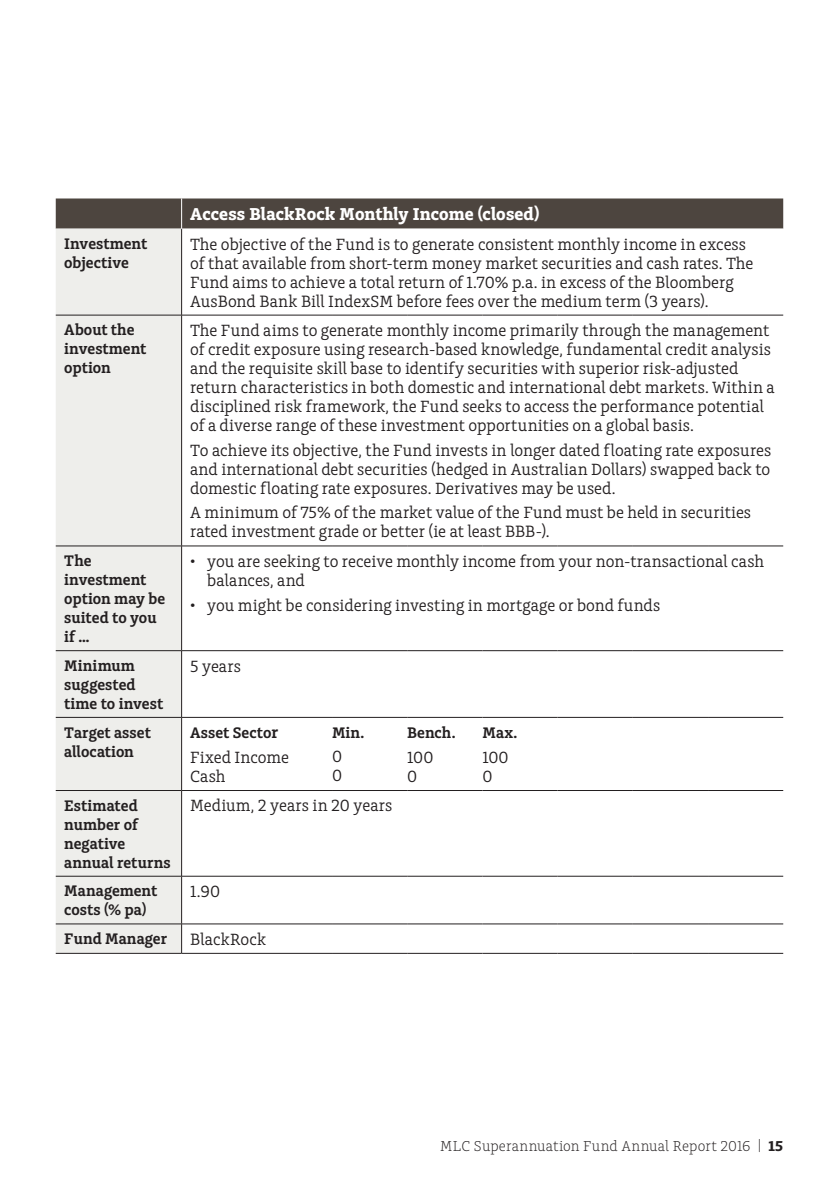
<style>
.page{position:relative;width:840px;height:1191px;background:#fff}
.page>*{position:absolute;margin:0;border:0;box-sizing:border-box;transform-origin:0 0}
.t1{font:700 18px "Charlie Std";letter-spacing:.005em;color:#fff}
.t2{font:17px/19px "Charlie Std";color:#231f20}
.t3{font:600 16px/19px "Charlie Std";letter-spacing:.005em;color:#231f20}
.t4{font:300 15px "Charlie Std";letter-spacing:.01em;color:#231f20}
.s1{font-size:17px}
.s2{font-weight:700}
</style>
<div class="page">
<svg style="left:56px;top:198px;width:726px;height:31px;background:#534b45"></svg>
<div style="left:56px;top:229px;width:125px;height:724px;background:#eeeeeb"></div>
<svg style="left:182px;top:229px;width:600px;height:724px"></svg>
<hr style="left:181px;top:229px;width:1px;height:86px;background:#231f20">
<hr style="left:181px;top:315px;width:1px;height:230px;background:#231f20">
<hr style="left:181px;top:546px;width:1px;height:104px;background:#231f20">
<hr style="left:181px;top:651px;width:1px;height:66px;background:#231f20">
<hr style="left:181px;top:717px;width:1px;height:73px;background:#231f20">
<hr style="left:181px;top:790px;width:1px;height:86px;background:#231f20">
<hr style="left:181px;top:876px;width:1px;height:47px;background:#231f20">
<svg style="left:181px;top:924px;width:1px;height:29px"></svg>
<hr style="left:181px;top:198px;width:1px;height:31px;background:#fff">
<hr style="left:56px;top:315px;width:125px;height:1px;background:#231f20">
<hr style="left:181px;top:315px;width:151px;height:1px;background:#231f20">
<hr style="left:332px;top:315px;width:75px;height:1px;background:#231f20">
<hr style="left:407px;top:315px;width:75px;height:1px;background:#231f20">
<hr style="left:482px;top:315px;width:75px;height:1px;background:#231f20">
<hr style="left:557px;top:315px;width:75px;height:1px;background:#231f20">
<hr style="left:632px;top:315px;width:75px;height:1px;background:#231f20">
<hr style="left:707px;top:315px;width:75px;height:1px;background:#231f20">
<hr style="left:56px;top:545px;width:125px;height:1px;background:#231f20">
<hr style="left:181px;top:545px;width:151px;height:1px;background:#231f20">
<hr style="left:332px;top:545px;width:75px;height:1px;background:#231f20">
<hr style="left:407px;top:545px;width:75px;height:1px;background:#231f20">
<hr style="left:482px;top:545px;width:75px;height:1px;background:#231f20">
<hr style="left:557px;top:545px;width:75px;height:1px;background:#231f20">
<hr style="left:632px;top:545px;width:75px;height:1px;background:#231f20">
<hr style="left:707px;top:545px;width:75px;height:1px;background:#231f20">
<hr style="left:56px;top:650px;width:125px;height:1px;background:#231f20">
<hr style="left:181px;top:650px;width:151px;height:1px;background:#231f20">
<hr style="left:332px;top:650px;width:75px;height:1px;background:#231f20">
<hr style="left:407px;top:650px;width:75px;height:1px;background:#231f20">
<hr style="left:482px;top:650px;width:75px;height:1px;background:#231f20">
<hr style="left:557px;top:650px;width:75px;height:1px;background:#231f20">
<hr style="left:632px;top:650px;width:75px;height:1px;background:#231f20">
<hr style="left:707px;top:650px;width:75px;height:1px;background:#231f20">
<hr style="left:56px;top:717px;width:125px;height:1px;background:#231f20">
<hr style="left:181px;top:717px;width:151px;height:1px;background:#231f20">
<hr style="left:332px;top:717px;width:75px;height:1px;background:#231f20">
<hr style="left:407px;top:717px;width:75px;height:1px;background:#231f20">
<hr style="left:482px;top:717px;width:75px;height:1px;background:#231f20">
<hr style="left:557px;top:717px;width:75px;height:1px;background:#231f20">
<hr style="left:632px;top:717px;width:75px;height:1px;background:#231f20">
<hr style="left:707px;top:717px;width:75px;height:1px;background:#231f20">
<hr style="left:56px;top:790px;width:125px;height:1px;background:#231f20">
<hr style="left:181px;top:790px;width:151px;height:1px;background:#231f20">
<hr style="left:332px;top:790px;width:75px;height:1px;background:#231f20">
<hr style="left:407px;top:790px;width:75px;height:1px;background:#231f20">
<hr style="left:482px;top:790px;width:75px;height:1px;background:#231f20">
<hr style="left:557px;top:790px;width:75px;height:1px;background:#231f20">
<hr style="left:632px;top:790px;width:75px;height:1px;background:#231f20">
<hr style="left:707px;top:790px;width:75px;height:1px;background:#231f20">
<hr style="left:56px;top:876px;width:125px;height:1px;background:#231f20">
<hr style="left:181px;top:876px;width:151px;height:1px;background:#231f20">
<hr style="left:332px;top:876px;width:75px;height:1px;background:#231f20">
<hr style="left:407px;top:876px;width:75px;height:1px;background:#231f20">
<hr style="left:482px;top:876px;width:75px;height:1px;background:#231f20">
<hr style="left:557px;top:876px;width:75px;height:1px;background:#231f20">
<hr style="left:632px;top:876px;width:75px;height:1px;background:#231f20">
<hr style="left:707px;top:876px;width:75px;height:1px;background:#231f20">
<hr style="left:56px;top:923px;width:125px;height:1px;background:#231f20">
<hr style="left:181px;top:923px;width:151px;height:1px;background:#231f20">
<hr style="left:332px;top:923px;width:75px;height:1px;background:#231f20">
<hr style="left:407px;top:923px;width:75px;height:1px;background:#231f20">
<hr style="left:482px;top:923px;width:75px;height:1px;background:#231f20">
<hr style="left:557px;top:923px;width:75px;height:1px;background:#231f20">
<hr style="left:632px;top:923px;width:75px;height:1px;background:#231f20">
<hr style="left:707px;top:923px;width:75px;height:1px;background:#231f20">
<hr style="left:56px;top:953px;width:125px;height:1px;background:#231f20">
<hr style="left:181px;top:953px;width:151px;height:1px;background:#231f20">
<hr style="left:332px;top:953px;width:75px;height:1px;background:#231f20">
<hr style="left:407px;top:953px;width:75px;height:1px;background:#231f20">
<hr style="left:482px;top:953px;width:75px;height:1px;background:#231f20">
<hr style="left:557px;top:953px;width:75px;height:1px;background:#231f20">
<hr style="left:632px;top:953px;width:75px;height:1px;background:#231f20">
<hr style="left:707px;top:953px;width:75px;height:1px;background:#231f20">
<p class="t1" style="left:190px;top:204px;width:350px">Access BlackRock Monthly Income (closed)</p>
<p class="t3" style="left:64px;top:234px;width:84px">Investment objective</p>
<p class="t2" style="left:190px;top:235px;width:564px">The objective of the Fund is to generate consistent monthly income in excess of that available from short-term money market securities and cash rates. The Fund aims to achieve a total return of 1.70% p.a. in excess of the Bloomberg AusBond Bank Bill IndexSM before fees over the medium term (3 years).</p>
<p class="t3" style="left:64px;top:321px;width:83px">About the investment option</p>
<p class="t2" style="left:190px;top:321px;width:585px">The Fund aims to generate monthly income primarily through the management of credit exposure using research-based knowledge, fundamental credit analysis and the requisite skill base to identify securities with superior risk-adjusted return characteristics in both domestic and international debt markets. Within a disciplined risk framework, the Fund seeks to access the performance potential of a diverse range of these investment opportunities on a global basis.</p>
<p class="t2" style="left:190px;top:441px;width:582px;text-align:justify">To achieve its objective, the Fund invests in longer dated floating rate exposures and international debt securities (hedged in Australian Dollars) swapped back to domestic floating rate exposures. Derivatives may be used.</p>
<p class="t2" style="left:190px;top:503px;width:562px">A minimum of 75% of the market value of the Fund must be held in securities rated investment grade or better (ie at least BBB-).</p>
<p class="t3" style="left:64px;top:551px;width:102px">The investment option may be suited to you if …</p>
<p class="t2" style="left:207px;top:552px;width:558px;text-indent:-17px">• you are seeking to receive monthly income from your non-transactional cash balances, and</p>
<p class="t2" style="left:190px;top:595px;width:471px">• you might be considering investing in mortgage or bond funds</p>
<p class="t3" style="left:64px;top:656px;width:100px">Minimum suggested time to invest</p>
<p class="t2" style="left:190px;top:656px;width:52px">5 years</p>
<p class="t3" style="left:64px;top:723px;width:88px">Target asset allocation</p>
<p class="t3" style="left:190px;top:723px;width:89px">Asset Secto<span class="s1">r</span></p>
<p class="t2" style="left:190px;top:748px;width:100px">Fixed Income<br>Cash</p>
<p class="t3" style="left:332px;top:723px;width:34px">Min.</p>
<p class="t2" style="left:332px;top:747px;width:12px">0<br>0</p>
<p class="t3" style="left:64px;top:796px;width:108px">Estimated number of negative annual returns</p>
<p class="t2" style="left:190px;top:796px;width:204px">Medium, 2 years in 20 years</p>
<p class="t3" style="left:64px;top:881px;width:94px">Management costs (% pa)</p>
<p class="t2" style="left:190px;top:882px;width:32px">1.90</p>
<p class="t3" style="left:64px;top:929px;width:104px">Fund Manager</p>
<p class="t2" style="left:190px;top:930px;width:77px">BlackRock</p>
<p class="t3" style="left:407px;top:723px;width:50px">Bench.</p>
<p class="t2" style="left:407px;top:748px;width:28px">100<br>0</p>
<p class="t3" style="left:482px;top:723px;width:36px">Max.</p>
<p class="t2" style="left:482px;top:748px;width:28px">100<br>0</p>
<p class="t4" style="left:440px;top:1137px;width:344px">MLC Superannuation Fund Annual Report 2016 | <span class="s2">15</span></p>
</div>
